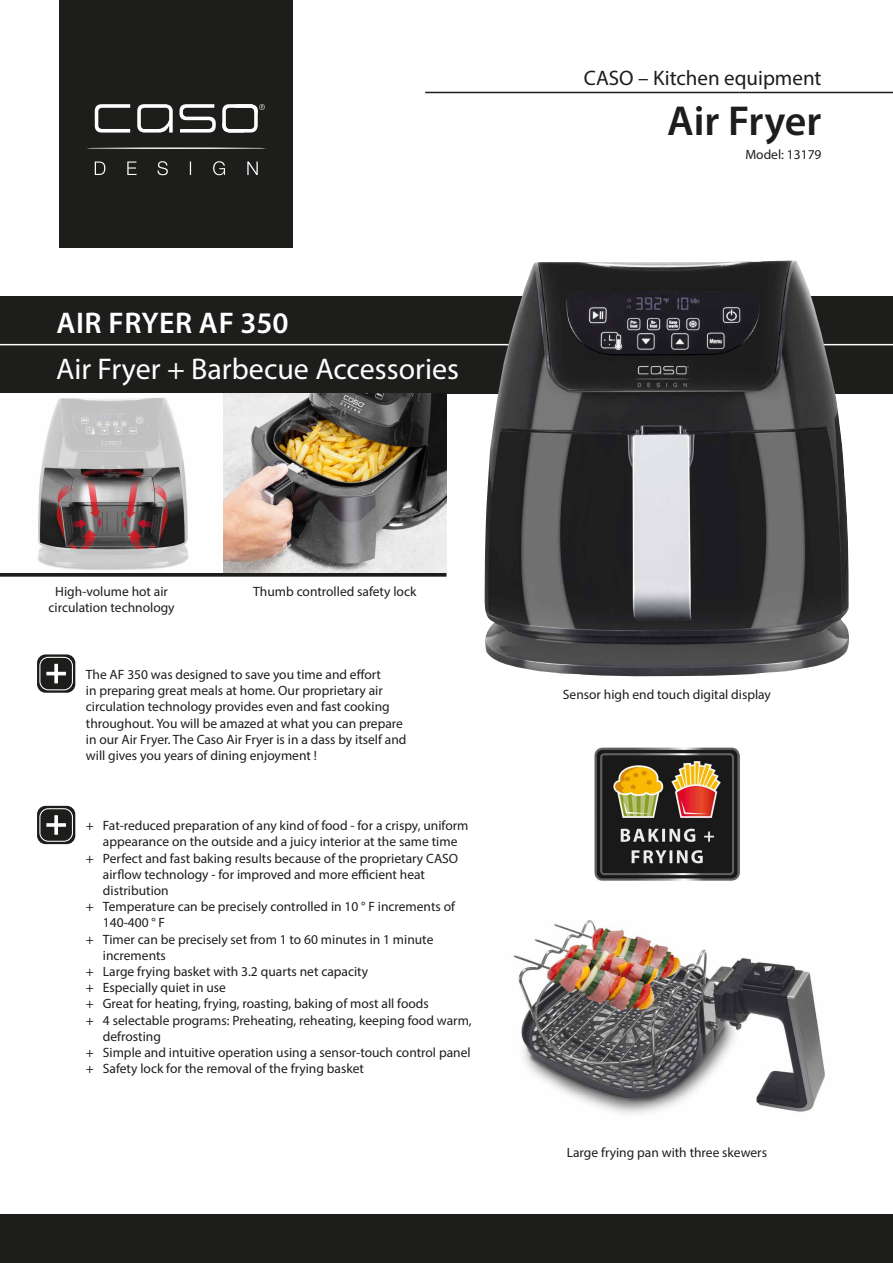
<style>
.page{position:relative;width:893px;height:1263px;background:#fff}
.page>*{position:absolute;margin:0;border:0;box-sizing:border-box;transform-origin:0 0}
.t1{font:600 42px "Myriad Pro";letter-spacing:-.005em;color:#1d1d1b}
.t2{font:30px "Myriad Pro";color:#fff}
.t3{font:600 30px "Myriad Pro";letter-spacing:.02em;color:#fff}
.t4{font:21px "Myriad Pro";color:#1d1d1b}
.t5{font:13.5px/16.2px "Myriad Pro";color:#1d1d1b;text-align:center}
</style>
<div class="page">
<div style="left:59px;top:0;width:234px;height:248px;background:#1d1d1b"></div>
<div style="left:0;top:296px;width:893px;height:98px;background:#1d1d1b"></div>
<div style="left:0;top:1214px;width:893px;height:49px;background:#1d1d1b"></div>
<svg style="left:222px;top:104px;width:43px;height:29px"></svg>
<svg style="left:95px;top:104px;width:35px;height:29px"></svg>
<svg style="left:179px;top:104px;width:37px;height:29px"></svg>
<hr style="left:86px;top:147px;width:181px;height:2px;background:#fff;border-radius:50%">
<svg style="left:137px;top:104px;width:36px;height:29px"></svg>
<svg style="left:95px;top:161px;width:163px;height:14px"></svg>
<hr style="left:425px;top:92px;width:468px;height:1px;background:#1d1d1b">
<hr style="left:0;top:344px;width:893px;height:1px;background:#fff">
<div style="left:0;top:572px;width:446px;height:5px;background:#1d1d1b"></div>
<img style="left:37px;top:394px;width:409px;height:178px">
<div style="left:37px;top:806px;width:38px;height:38px;background:#1d1d1b;border-radius:9px"></div>
<div style="left:39px;top:808px;width:34px;height:34px;border:1px solid #fff;border-radius:9px"></div>
<svg style="left:46px;top:815px;width:20px;height:20px"></svg>
<div style="left:37px;top:654px;width:38px;height:39px;background:#1d1d1b;border-radius:9px"></div>
<div style="left:39px;top:657px;width:34px;height:33px;border:1px solid #fff;border-radius:9px"></div>
<svg style="left:46px;top:664px;width:20px;height:19px"></svg>
<img style="left:513px;top:920px;width:312px;height:194px">
<img style="left:594px;top:748px;width:145px;height:132px">
<img style="left:484px;top:260px;width:365px;height:416px">
<h2 class="t3" style="left:56px;top:303px;width:234px">AIR FRYER AF 350</h2>
<h2 class="t2" style="left:56px;top:351px;width:404px">Air Fryer + Barbecue Accessories</h2>
<p class="t5" style="left:49px;top:583px;width:128px">High-volume hot air circulation technology</p>
<p class="t5" style="left:253px;top:583px;width:165px">Thumb controlled safety lock</p>
<p class="t5" style="left:86px;top:666px;width:322px;text-align:left">The AF 350 was designed to save you time and effort<br>in preparing great meals at home. Our proprietary air circulation technology provides even and fast cooking throughout. You will be amazed at what you can prepare in our Air Fryer. The Caso Air Fryer is in a dass by itself and will gives you years of dining enjoyment !</p>
<p class="t5" style="left:86px;top:817px;width:384px">+ Fat-reduced preparation of any kind of food - for a crispy, uniform</p>
<p class="t5" style="left:103px;top:833px;width:356px">appearance on the outside and a juicy interior at the same time</p>
<p class="t5" style="left:86px;top:850px;width:374px">+ Perfect and fast baking results because of the proprietary CASO</p>
<p class="t5" style="left:103px;top:866px;width:324px">airflow technology - for improved and more efficient heat</p>
<p class="t5" style="left:103px;top:882px;width:67px">distribution</p>
<p class="t5" style="left:86px;top:898px;width:371px">+ Temperature can be precisely controlled in 10 ° F increments of</p>
<p class="t5" style="left:103px;top:914px;width:64px">140-400 ° F</p>
<p class="t5" style="left:86px;top:931px;width:349px">+ Timer can be precisely set from 1 to 60 minutes in 1 minute</p>
<p class="t5" style="left:103px;top:947px;width:65px">increments</p>
<p class="t5" style="left:86px;top:963px;width:284px">+ Large frying basket with 3.2 quarts net capacity</p>
<p class="t5" style="left:86px;top:979px;width:142px">+ Especially quiet in use</p>
<p class="t5" style="left:86px;top:995px;width:344px">+ Great for heating, frying, roasting, baking of most all foods</p>
<p class="t5" style="left:86px;top:1012px;width:387px">+ 4 selectable programs: Preheating, reheating, keeping food warm,</p>
<p class="t5" style="left:103px;top:1028px;width:60px">defrosting</p>
<p class="t5" style="left:86px;top:1044px;width:386px">+ Simple and intuitive operation using a sensor-touch control panel</p>
<p class="t5" style="left:86px;top:1060px;width:280px">+ Safety lock for the removal of the frying basket</p>
<h3 class="t4" style="left:584px;top:65px;width:239px">CASO – Kitchen equipment</h3>
<h1 class="t1" style="left:667px;top:94px;width:156px">Air Fryer</h1>
<p class="t5" style="left:745px;top:146px;width:78px">Model: 13179</p>
<p class="t5" style="left:563px;top:686px;width:210px">Sensor high end touch digital display</p>
<p class="t5" style="left:567px;top:1144px;width:202px">Large frying pan with three skewers</p>
</div>
